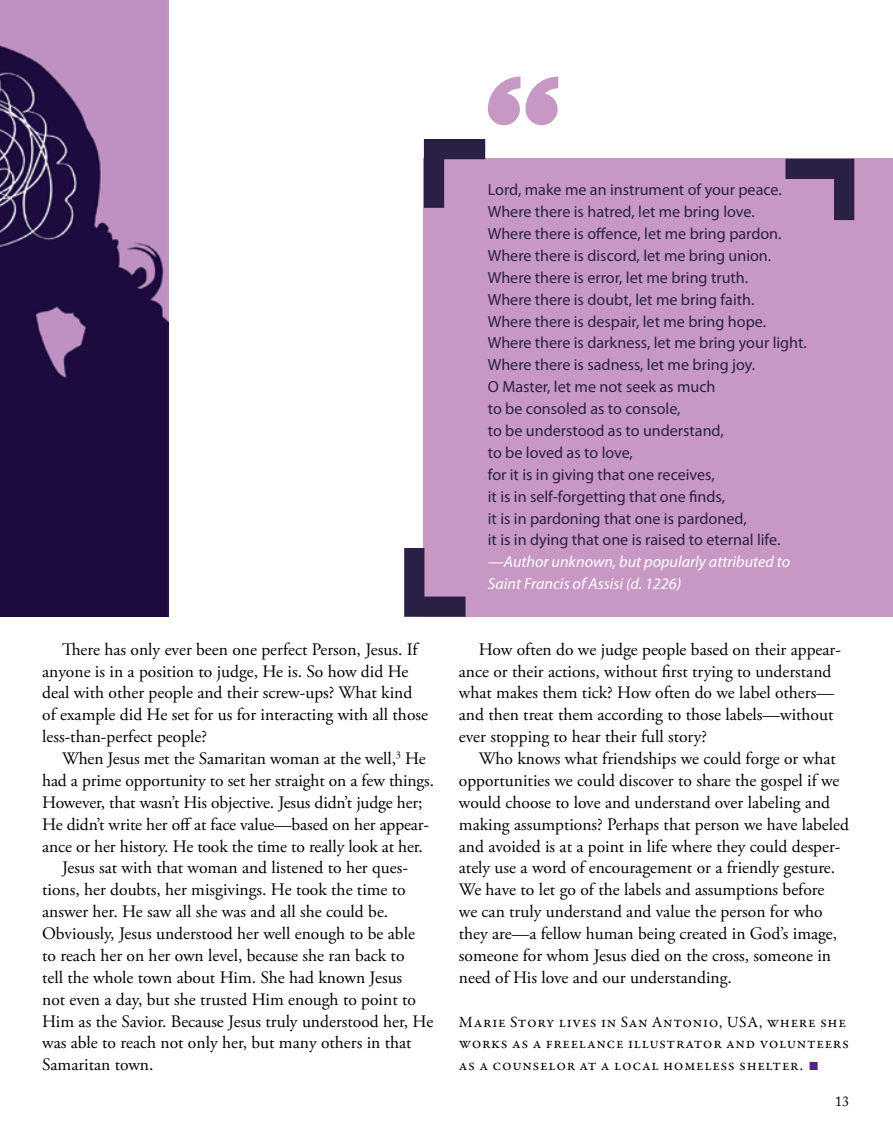
<style>
.page{position:relative;width:893px;height:1141px;background:#fff}
.page>*{position:absolute;margin:0;border:0;box-sizing:border-box;transform-origin:0 0}
.t1{font:17.5px/21.9px "Adobe Garamond Pro";color:#000}
.t2{font:16.1px/21.9px "Myriad Pro";color:#2a2045}
.t3{font:italic 16.1px/21.9px "Myriad Pro";color:#fff}
.t4{font:15.75px/21.9px "Garamond Premr Pro";letter-spacing:.04em;color:#000}
.t5{font:14px "Adobe Caslon Pro";color:#000}
.s1{font-family:"Arial";font-size:17.5px;color:#52267e}
</style>
<div class="page">
<div style="left:424px;top:159px;width:469px;height:458px;background:#c898c5"></div>
<img style="left:0;top:0;width:169px;height:617px">
<svg style="left:488px;top:77px;width:32px;height:48px"></svg>
<svg style="left:526px;top:77px;width:32px;height:48px"></svg>
<svg style="left:785px;top:159px;width:69px;height:61px"></svg>
<svg style="left:424px;top:139px;width:61px;height:69px"></svg>
<svg style="left:404px;top:548px;width:62px;height:69px"></svg>
<p class="t1" style="left:42px;top:639px;width:387px;text-indent:20px">There has only ever been one perfect Person, Jesus. If anyone is in a position to judge, He is. So how did He deal with other people and their screw-ups? What kind of example did He set for us for interacting with all those less-than-perfect people?</p>
<p class="t1" style="left:62px;top:748px;width:365px">When Jesus met the Samaritan woman at the well,<sup>3</sup> He</p>
<p class="t1" style="left:42px;top:770px;width:393px">had a prime opportunity to set her straight on a few things.</p>
<p class="t1" style="left:42px;top:792px;width:382px">However, that wasn’t His objective. Jesus didn’t judge her;</p>
<p class="t1" style="left:42px;top:814px;width:388px">He didn’t write her off at face value—based on her appear-</p>
<p class="t1" style="left:42px;top:836px;width:382px">ance or her history. He took the time to really look at her.</p>
<p class="t1" style="left:62px;top:858px;width:347px">Jesus sat with that woman and listened to her ques-</p>
<p class="t1" style="left:42px;top:879px;width:365px">tions, her doubts, her misgivings. He took the time to</p>
<p class="t1" style="left:42px;top:901px;width:348px">answer her. He saw all she was and all she could be.</p>
<p class="t1" style="left:42px;top:923px;width:374px">Obviously, Jesus understood her well enough to be able</p>
<p class="t1" style="left:42px;top:945px;width:364px">to reach her on her own level, because she ran back to</p>
<p class="t1" style="left:42px;top:967px;width:362px">tell the whole town about Him. She had known Jesus</p>
<p class="t1" style="left:42px;top:989px;width:375px">not even a day, but she trusted Him enough to point to</p>
<p class="t1" style="left:42px;top:1011px;width:393px">Him as the Savior. Because Jesus truly understood her, He</p>
<p class="t1" style="left:42px;top:1033px;width:371px">was able to reach not only her, but many others in that</p>
<p class="t1" style="left:42px;top:1054px;width:113px">Samaritan town.</p>
<p class="t2" style="left:488px;top:179px;width:320px">Lord, make me an instrument of your peace.<br>Where there is hatred, let me bring love.<br>Where there is offence, let me bring pardon.<br>Where there is discord, let me bring union.<br>Where there is error, let me bring truth.<br>Where there is doubt, let me bring faith.<br>Where there is despair, let me bring hope.<br>Where there is darkness, let me bring your light.<br>Where there is sadness, let me bring joy.<br>O Master, let me not seek as much<br>to be consoled as to console,<br>to be understood as to understand,<br>to be loved as to love,<br>for it is in giving that one receives,<br>it is in self-forgetting that one finds,<br>it is in pardoning that one is pardoned,<br>it is in dying that one is raised to eternal life.</p>
<p class="t3" style="left:488px;top:551px;width:304px">—Author unknown, but popularly attributed to<br>Saint Francis of Assisi (d. 1226)</p>
<p class="t1" style="left:459px;top:639px;width:384px;text-indent:20px">How often do we judge people based on their appear&shy;ance or their actions, without first trying to understand what makes them tick? How often do we label others— and then treat them according to those labels—without ever stopping to hear their full story?</p>
<p class="t1" style="left:459px;top:748px;width:392px;text-indent:20px">Who knows what friendships we could forge or what opportunities we could discover to share the gospel if we would choose to love and understand over labeling and making assumptions? Perhaps that person we have labeled and avoided is at a point in life where they could desper&shy;ately use a word of encouragement or a friendly gesture.<br>We have to let go of the labels and assumptions before<br>we can truly understand and value the person for who they are—a fellow human being created in God’s image, someone for whom Jesus died on the cross, someone in need of His love and our understanding.</p>
<p class="t4" style="left:459px;top:1011px;width:392px">Marie Story lives in San Antonio, USA, where she works as a freelance illustrator and volunteers as a counselor at a local homeless shelter. <span class="s1">■</span></p>
<p class="t5" style="left:835px;top:1093px;width:15px">13</p>
</div>
